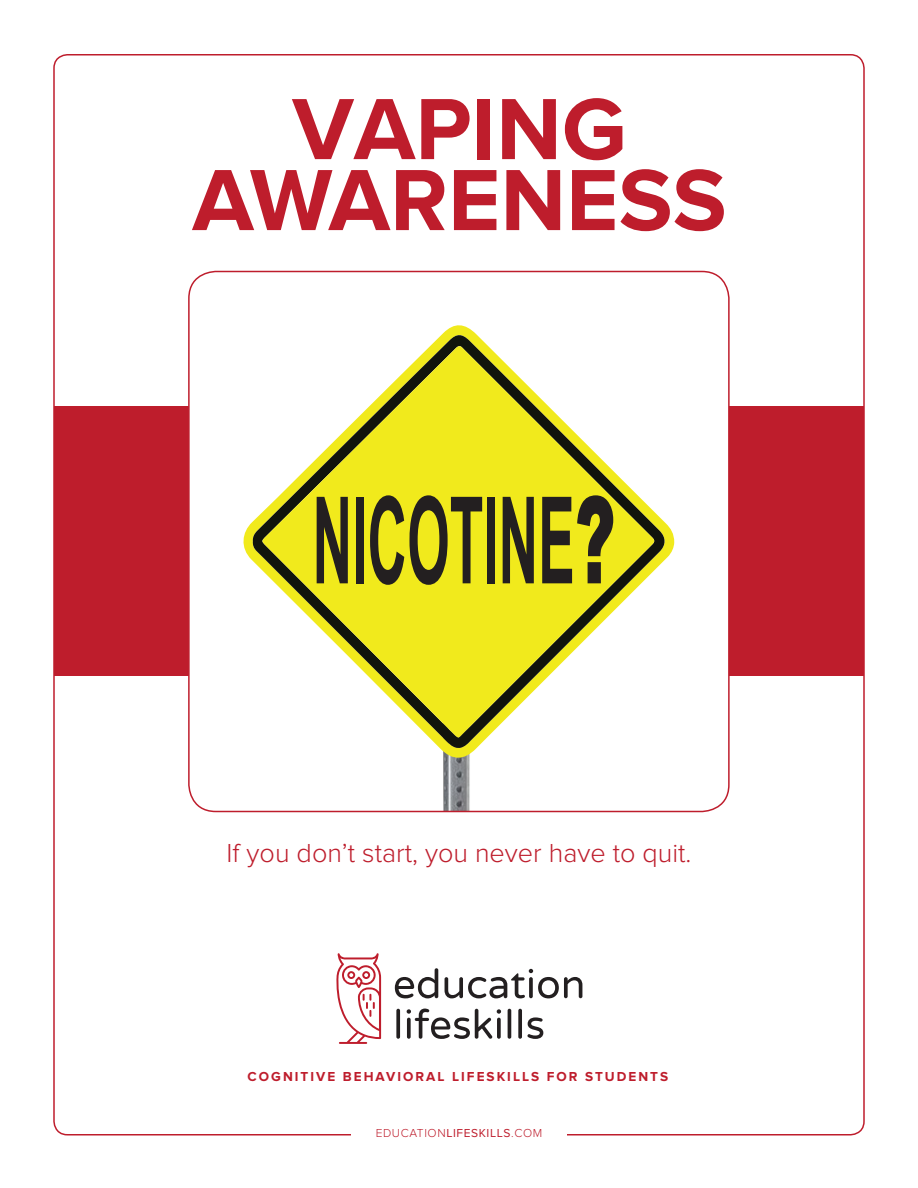
<style>
.page{position:relative;width:918px;height:1188px;background:#fff}
.page>*{position:absolute;margin:0;border:0;box-sizing:border-box;transform-origin:0 0}
.t1{font:700 120.9px "Arial Narrow";color:#231f20;scale:.55 1}
.t2{font:700 90px/70.9px "Proxima Nova";color:#be1d2c;text-align:center}
.t3{font:300 27px "Proxima Nova";color:#be1d2c}
.t4{font:700 13.5px "Proxima Nova";letter-spacing:.15em;color:#be1d2c}
.t5{font:300 12px "Proxima Nova";letter-spacing:.05em;color:#be1d2c}
.s1{font-family:"Arial";font-weight:900}
.s2{font-weight:400}
</style>
<div class="page">
<div style="left:54px;top:406px;width:810px;height:270px;background:#be1d2c"></div>
<svg style="left:395px;top:968px;width:43px;height:30px"></svg>
<svg style="left:445px;top:969px;width:137px;height:29px"></svg>
<svg style="left:396px;top:1009px;width:4px;height:30px"></svg>
<svg style="left:407px;top:1009px;width:94px;height:30px"></svg>
<svg style="left:497px;top:1018px;width:4px;height:21px"></svg>
<hr style="left:508px;top:1009px;width:3px;height:30px;background:#231f20;border-radius:2px">
<svg style="left:518px;top:1009px;width:4px;height:30px"></svg>
<svg style="left:527px;top:1017px;width:16px;height:22px"></svg>
<svg style="left:336px;top:953px;width:45px;height:91px"></svg>
<svg style="left:189px;top:272px;width:540px;height:540px"></svg>
<img style="left:249px;top:593px;width:447px;height:216px">
<svg style="left:240px;top:322px;width:434px;height:439px"></svg>
<svg style="left:252px;top:333px;width:414px;height:417px"></svg>
<svg style="left:261px;top:344px;width:394px;height:394px;fill:#f1ea1c"></svg>
<div style="left:188px;top:271px;width:542px;height:541px;border:2px solid #be1d2c;border-radius:27px"></div>
<p class="t2" style="left:192px;top:92px;width:536px">VAPING<br>AWARENESS</p>
<p class="t1" style="left:313px;top:449px;width:553px">NICOTINE<span class="s1">?</span></p>
<p class="t3" style="left:226px;top:841px;width:467px">If you don’t start, you never have to quit.</p>
<p class="t4" style="left:248px;top:1068px;width:422px">COGNITIVE BEHAVIORAL LIFESKILLS FOR STUDENTS</p>
<p class="t5" style="left:376px;top:1128px;width:168px">EDUCATION<span class="s2">LIFESKILLS</span>.COM</p>
</div>
